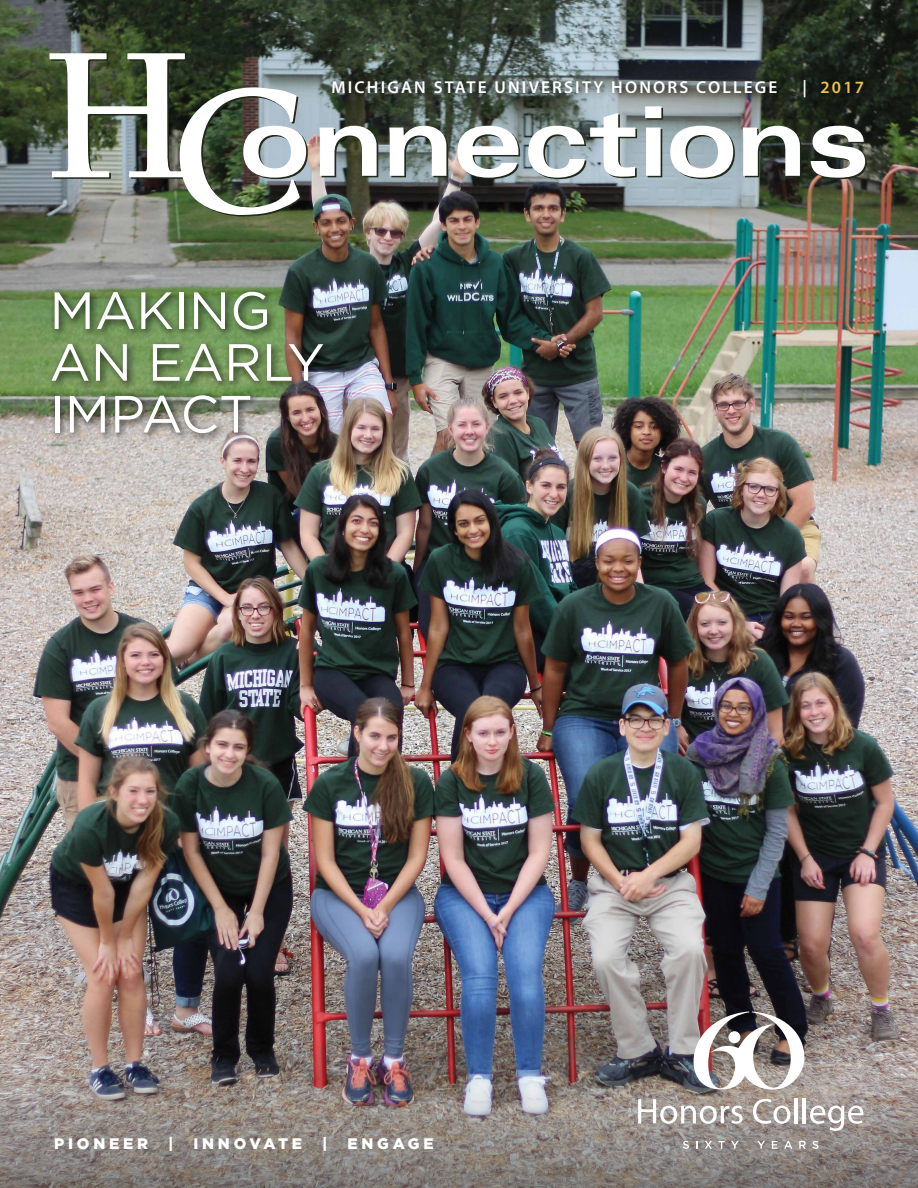
<style>
.page{position:relative;width:918px;height:1188px;background:#fff}
.page>*{position:absolute;margin:0;border:0;box-sizing:border-box;transform-origin:0 0}
.t1{font:52.2px/51.8px "Gotham";color:#fff}
.t2{font:600 17.25px "Myriad Pro";letter-spacing:.125em;color:#fff}
.t3{font:600 17.25px "Myriad Pro";color:#efc147}
.t4{font:900 15.3px "Gotham";letter-spacing:.25em;color:#fff}
.s1{color:#fff}
</style>
<div class="page">
<img style="left:0;top:0;width:918px;height:1045px">
<img style="left:0;top:1045px;width:918px;height:143px">
<img style="left:694px;top:1011px;width:110px;height:79px">
<div style="left:728px;top:1031px;width:12px;height:12px;background:#fff;border-radius:50%"></div>
<svg style="left:638px;top:1099px;width:105px;height:25px"></svg>
<svg style="left:753px;top:1099px;width:37px;height:25px"></svg>
<hr style="left:794px;top:1098px;width:4px;height:25px;background:#fff">
<hr style="left:803px;top:1098px;width:3px;height:25px;background:#fff">
<svg style="left:810px;top:1106px;width:53px;height:25px"></svg>
<svg style="left:683px;top:1141px;width:6px;height:8px"></svg>
<svg style="left:696px;top:1141px;width:2px;height:8px"></svg>
<svg style="left:705px;top:1141px;width:7px;height:8px"></svg>
<svg style="left:718px;top:1141px;width:7px;height:8px"></svg>
<svg style="left:731px;top:1141px;width:8px;height:8px"></svg>
<svg style="left:757px;top:1141px;width:8px;height:8px"></svg>
<svg style="left:772px;top:1141px;width:6px;height:8px"></svg>
<svg style="left:784px;top:1141px;width:8px;height:8px"></svg>
<svg style="left:799px;top:1141px;width:7px;height:8px"></svg>
<svg style="left:812px;top:1141px;width:6px;height:8px"></svg>
<div style="left:326px;top:74px;width:546px;height:31px;background:#000;opacity:.75"></div>
<div style="left:48px;top:287px;width:285px;height:156px;background:#000;opacity:.75"></div>
<img style="left:49px;top:53px;width:259px;height:164px">
<svg style="left:320px;top:126px;width:58px;height:51px"></svg>
<svg style="left:389px;top:126px;width:59px;height:51px"></svg>
<svg style="left:457px;top:126px;width:63px;height:53px"></svg>
<svg style="left:528px;top:113px;width:109px;height:66px"></svg>
<svg style="left:645px;top:106px;width:18px;height:71px"></svg>
<svg style="left:670px;top:126px;width:65px;height:53px"></svg>
<svg style="left:743px;top:126px;width:59px;height:51px"></svg>
<svg style="left:811px;top:126px;width:56px;height:53px"></svg>
<p class="t2" style="left:332px;top:76px;width:447px">MICHIGAN STATE UNIVERSITY HONORS COLLEGE</p>
<p class="t3" style="left:802px;top:76px;width:63px"><span class="s1">|</span> 2017</p>
<h1 class="t1" style="left:49px;top:284px;width:277px">MAKING<br>AN EARLY<br>IMPACT</h1>
<p class="t4" style="left:54px;top:1133px;width:96px">PIONEER</p>
<p class="t4" style="left:168px;top:1133px;width:7px">|</p>
<p class="t4" style="left:193px;top:1133px;width:110px">INNOVATE</p>
<p class="t4" style="left:322px;top:1133px;width:7px">|</p>
<p class="t4" style="left:347px;top:1133px;width:88px">ENGAGE</p>
</div>
